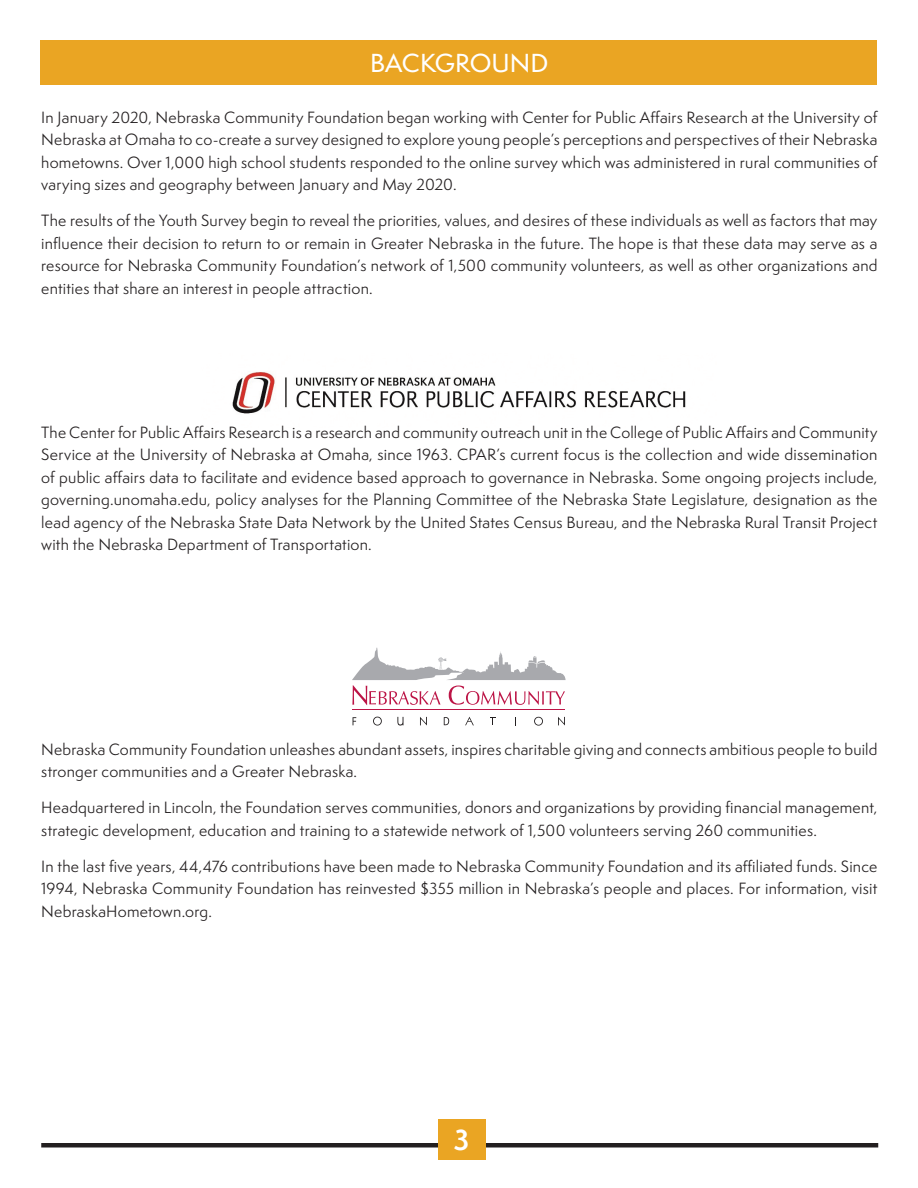
<style>
.page{position:relative;width:918px;height:1188px;background:#fff}
.page>*{position:absolute;margin:0;border:0;box-sizing:border-box;transform-origin:0 0}
.t1{font:700 27px "Semplicita Pro";color:#fff}
.t2{font:500 24px "Semplicita Pro";color:#fff}
.t3{font:15px/22.5px "Semplicita Pro";letter-spacing:.015em;color:#231f20;text-align:justify}
</style>
<div class="page">
<img style="left:232px;top:372px;width:454px;height:42px">
<div style="left:41px;top:1143px;width:837px;height:5px;background:#231f20"></div>
<div style="left:438px;top:1119px;width:47px;height:41px;background:#eaa523"></div>
<div style="left:40px;top:40px;width:837px;height:45px;background:#eaa523"></div>
<svg style="left:352px;top:647px;width:214px;height:58px"></svg>
<svg style="left:353px;top:717px;width:3px;height:8px"></svg>
<svg style="left:373px;top:717px;width:9px;height:9px"></svg>
<svg style="left:397px;top:717px;width:6px;height:9px"></svg>
<svg style="left:444px;top:717px;width:5px;height:8px"></svg>
<svg style="left:420px;top:717px;width:7px;height:9px"></svg>
<svg style="left:558px;top:717px;width:7px;height:9px"></svg>
<svg style="left:465px;top:717px;width:9px;height:8px"></svg>
<svg style="left:490px;top:717px;width:5px;height:8px"></svg>
<svg style="left:534px;top:717px;width:9px;height:9px"></svg>
<hr style="left:352px;top:710px;width:213px;height:1px;background:#bc1446">
<h2 class="t2" style="left:370px;top:46px;width:180px">BACKGROUND</h2>
<p class="t3" style="left:41px;top:105px;width:838px">In January 2020, Nebraska Community Foundation began working with Center for Public Affairs Research at the University of Nebraska at Omaha to co-create a survey designed to explore young people’s perceptions and perspectives of their Nebraska hometowns. Over 1,000 high school students responded to the online survey which was administered in rural communities of varying sizes and geography between January and May 2020.</p>
<p class="t3" style="left:41px;top:209px;width:838px">The results of the Youth Survey begin to reveal the priorities, values, and desires of these individuals as well as factors that may influence their decision to return to or remain in Greater Nebraska in the future. The hope is that these data may serve as a resource for Nebraska Community Foundation’s network of 1,500 community volunteers, as well as other organizations and entities that share an interest in people attraction.</p>
<p class="t3" style="left:41px;top:420px;width:838px">The Center for Public Affairs Research is a research and community outreach unit in the College of Public Affairs and Community Service at the University of Nebraska at Omaha, since 1963. CPAR’s current focus is the collection and wide dissemination of public affairs data to facilitate and evidence based approach to governance in Nebraska. Some ongoing projects include, governing.unomaha.edu, policy analyses for the Planning Committee of the Nebraska State Legislature, designation as the lead agency of the Nebraska State Data Network by the United States Census Bureau, and the Nebraska Rural Transit Project with the Nebraska Department of Transportation.</p>
<p class="t3" style="left:41px;top:738px;width:838px">Nebraska Community Foundation unleashes abundant assets, inspires charitable giving and connects ambitious people to build stronger communities and a Greater Nebraska.</p>
<p class="t3" style="left:41px;top:796px;width:838px">Headquartered in Lincoln, the Foundation serves communities, donors and organizations by providing financial management, strategic development, education and training to a statewide network of 1,500 volunteers serving 260 communities.</p>
<p class="t3" style="left:41px;top:855px;width:838px">In the last five years, 44,476 contributions have been made to Nebraska Community Foundation and its affiliated funds. Since 1994, Nebraska Community Foundation has reinvested $355 million in Nebraska’s people and places. For information, visit NebraskaHometown.org.</p>
<h1 class="t1" style="left:454px;top:1119px;width:17px">3</h1>
</div>
